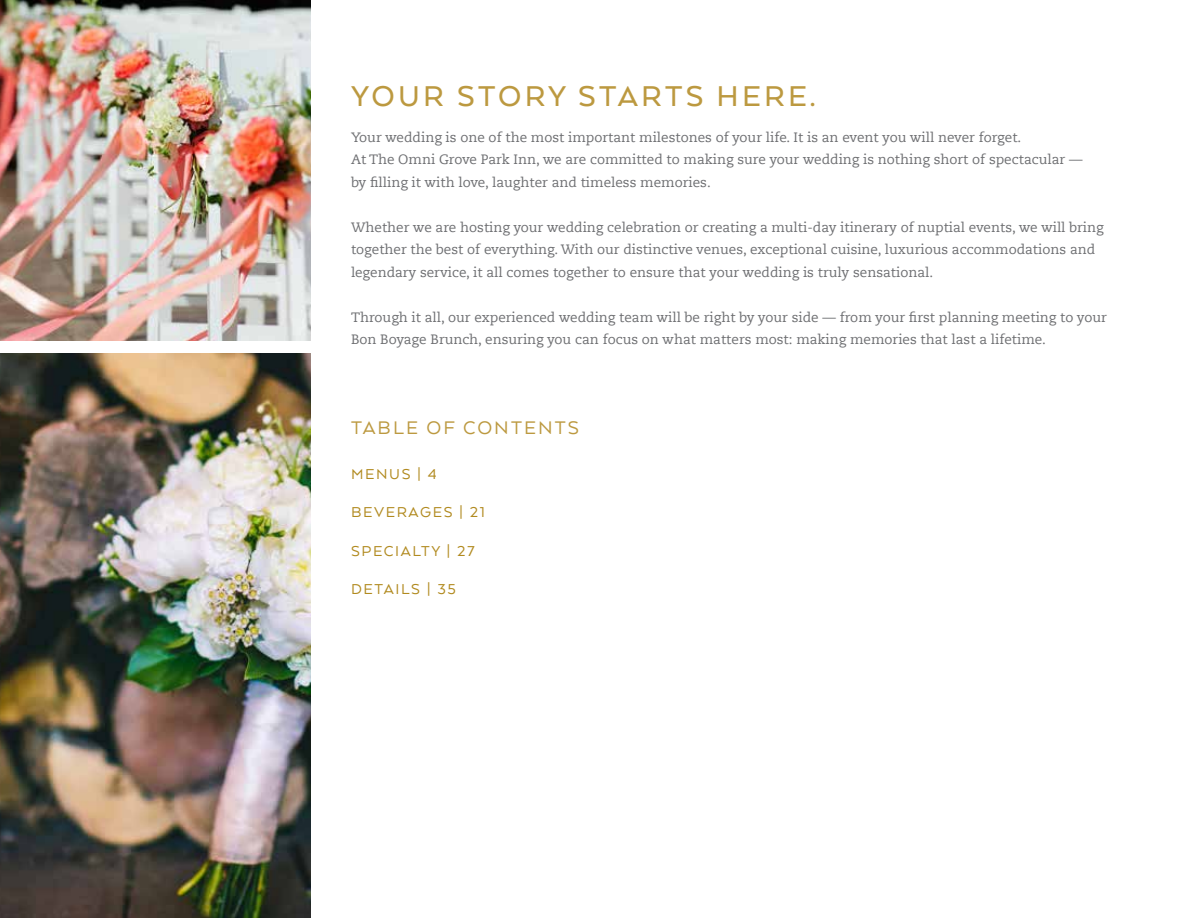
<style>
.page{position:relative;width:1188px;height:918px;background:#fff}
.page>*{position:absolute;margin:0;border:0;box-sizing:border-box;transform-origin:0 0}
.t1{font:500 33px "Arquitecta";letter-spacing:.1em;color:#bc9940}
.t2{font:21px "Arquitecta";letter-spacing:.1em;color:#bc9940}
.t3{font:16.5px "Arquitecta";letter-spacing:.1em;color:#b18a1f}
.t4{font:13.5px/22.5px "Caecilia Com 55 Roman";color:#6d6e71}
</style>
<div class="page">
<img style="left:0;top:353px;width:310px;height:565px">
<img style="left:0;top:0;width:310px;height:340px">
<h1 class="t1" style="left:351px;top:75px;width:466px">YOUR STORY STARTS HERE.</h1>
<p class="t4" style="left:351px;top:126px;width:733px">Your wedding is one of the most important milestones of your life. It is an event you will never forget.<br>At The Omni Grove Park Inn, we are committed to making sure your wedding is nothing short of spectacular — by filling it with love, laughter and timeless memories.</p>
<p class="t4" style="left:351px;top:216px;width:754px">Whether we are hosting your wedding celebration or creating a multi-day itinerary of nuptial events, we will bring together the best of everything. With our distinctive venues, exceptional cuisine, luxurious accommodations and legendary service, it all comes together to ensure that your wedding is truly sensational.</p>
<p class="t4" style="left:351px;top:306px;width:757px">Through it all, our experienced wedding team will be right by your side — from your first planning meeting to your<br>Bon Boyage Brunch, ensuring you can focus on what matters most: making memories that last a lifetime.</p>
<h2 class="t2" style="left:351px;top:415px;width:230px">TABLE OF CONTENTS</h2>
<p class="t3" style="left:351px;top:464px;width:87px">MENUS | 4</p>
<p class="t3" style="left:351px;top:502px;width:136px">BEVERAGES | 21</p>
<p class="t3" style="left:351px;top:541px;width:125px">SPECIALTY | 27</p>
<p class="t3" style="left:351px;top:579px;width:106px">DETAILS | 35</p>
</div>
